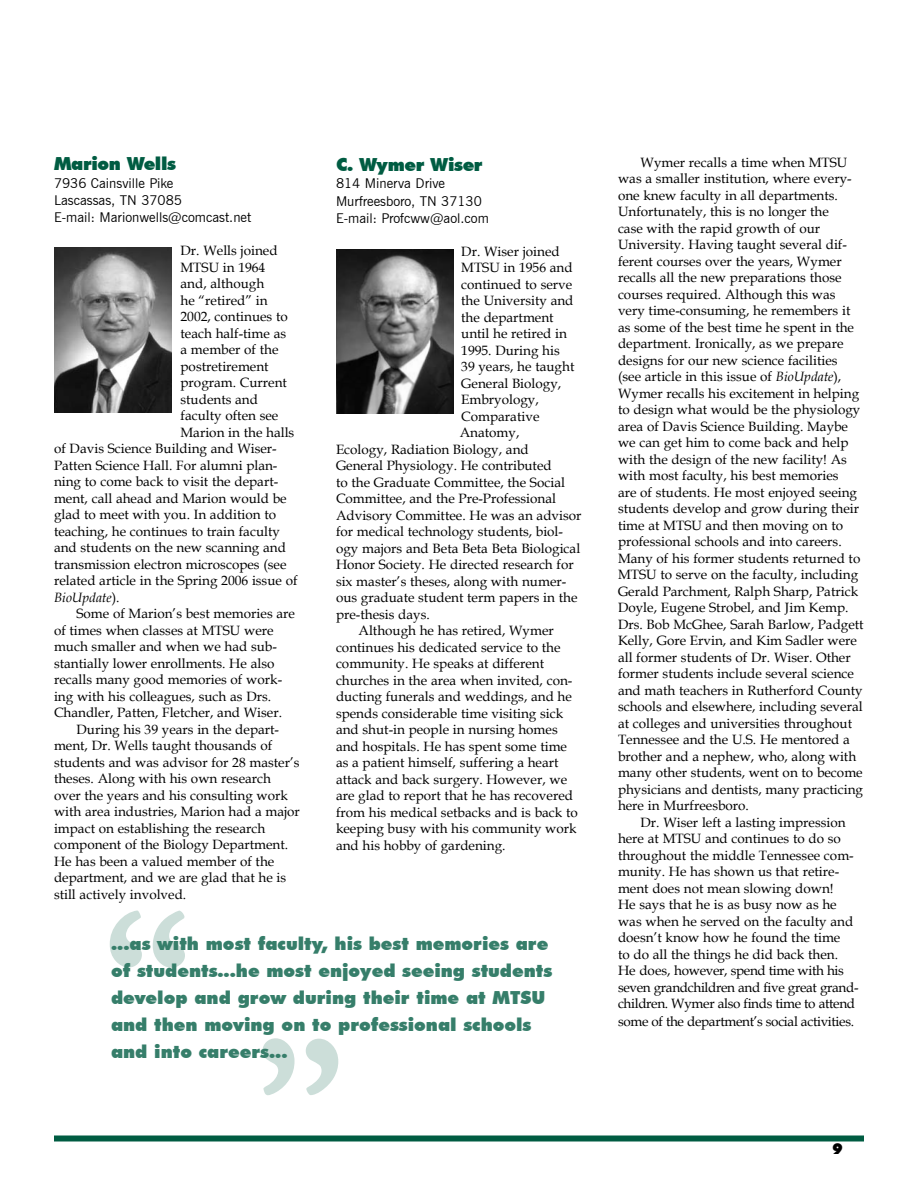
<style>
.page{position:relative;width:918px;height:1188px;background:#fff}
.page>*{position:absolute;margin:0;border:0;box-sizing:border-box;transform-origin:0 0}
.t1{font:700 181.5px "Garamond";color:#ccded9}
.t2{font:900 18px/27px "Futura BT";color:#367e6a}
.t3{font:900 18px "Futura BT";letter-spacing:-.02em;color:#005c42}
.t4{font:13.5px/16.5px "Book Antiqua";color:#000}
.t5{font:13.5px/17.2px "News Gothic BT";color:#000}
.t6{font:13.5px "Book Antiqua";letter-spacing:-.025em;color:#000}
.t7{font:italic 13.5px "Book Antiqua";color:#000}
.s1{font-style:normal}
.s2{font-style:italic}
</style>
<div class="page">
<div style="left:54px;top:1136px;width:810px;height:6px;background:#005c42"></div>
<img style="left:54px;top:248px;width:118px;height:164px">
<img style="left:336px;top:249px;width:118px;height:165px">
<h2 class="t3" style="left:54px;top:153px;width:124px">Marion Wells</h2>
<p class="t5" style="left:54px;top:174px;width:199px">7936 Cainsville Pike<br>Lascassas, TN 37085<br>E-mail: Marionwells@comcast.net</p>
<p class="t4" style="left:181px;top:242px;width:99px">Dr. Wells joined</p>
<p class="t4" style="left:181px;top:259px;width:86px">MTSU in 1964</p>
<p class="t4" style="left:181px;top:275px;width:85px">and, although</p>
<p class="t4" style="left:181px;top:292px;width:89px">he “retired” in</p>
<p class="t4" style="left:181px;top:308px;width:109px">2002, continues to</p>
<p class="t4" style="left:181px;top:325px;width:107px">teach half-time as</p>
<p class="t4" style="left:181px;top:341px;width:100px">a member of the</p>
<p class="t4" style="left:181px;top:358px;width:90px">postretirement</p>
<p class="t4" style="left:181px;top:374px;width:108px">program. Current</p>
<p class="t4" style="left:181px;top:391px;width:79px">students and</p>
<p class="t4" style="left:181px;top:407px;width:99px">faculty often see</p>
<p class="t4" style="left:181px;top:424px;width:115px">Marion in the halls</p>
<p class="t4" style="left:54px;top:440px;width:224px">of Davis Science Building and Wiser-</p>
<p class="t4" style="left:54px;top:457px;width:225px">Patten Science Hall. For alumni plan-</p>
<p class="t4" style="left:54px;top:473px;width:226px">ning to come back to visit the depart-</p>
<p class="t4" style="left:54px;top:490px;width:234px">ment, call ahead and Marion would be</p>
<p class="t4" style="left:54px;top:506px;width:224px">glad to meet with you. In addition to</p>
<p class="t4" style="left:54px;top:523px;width:228px">teaching, he continues to train faculty</p>
<p class="t4" style="left:54px;top:539px;width:233px">and students on the new scanning and</p>
<p class="t4" style="left:54px;top:556px;width:234px">transmission electron microscopes (see</p>
<p class="t4" style="left:54px;top:572px;width:245px">related article in the Spring 2006 issue of</p>
<p class="t7" style="left:54px;top:588px;width:67px">BioUpdate<span class="s1">).</span></p>
<p class="t4" style="left:77px;top:605px;width:220px">Some of Marion’s best memories are</p>
<p class="t4" style="left:54px;top:622px;width:221px">of times when classes at MTSU were</p>
<p class="t4" style="left:54px;top:638px;width:224px">much smaller and when we had sub-</p>
<p class="t4" style="left:54px;top:655px;width:222px">stantially lower enrollments. He also</p>
<p class="t4" style="left:54px;top:671px;width:230px">recalls many good memories of work-</p>
<p class="t4" style="left:54px;top:688px;width:219px">ing with his colleagues, such as Drs.</p>
<p class="t4" style="left:54px;top:704px;width:230px">Chandler, Patten, Fletcher, and Wiser.</p>
<p class="t4" style="left:77px;top:721px;width:204px">During his 39 years in the depart-</p>
<p class="t4" style="left:54px;top:737px;width:220px">ment, Dr. Wells taught thousands of</p>
<p class="t4" style="left:54px;top:754px;width:247px">students and was advisor for 28 master’s</p>
<p class="t4" style="left:54px;top:770px;width:219px">theses. Along with his own research</p>
<p class="t4" style="left:54px;top:787px;width:236px">over the years and his consulting work</p>
<p class="t4" style="left:54px;top:803px;width:247px">with area industries, Marion had a major</p>
<p class="t4" style="left:54px;top:820px;width:213px">impact on establishing the research</p>
<p class="t4" style="left:54px;top:836px;width:236px">component of the Biology Department.</p>
<p class="t4" style="left:54px;top:853px;width:222px">He has been a valued member of the</p>
<p class="t4" style="left:54px;top:869px;width:234px">department, and we are glad that he is</p>
<p class="t4" style="left:54px;top:886px;width:134px">still actively involved.</p>
<h2 class="t3" style="left:336px;top:154px;width:148px">C. Wymer Wiser</h2>
<p class="t5" style="left:336px;top:175px;width:154px">814 Minerva Drive<br>Murfreesboro, TN 37130<br>E-mail: Profcww@aol.com</p>
<p class="t4" style="left:461px;top:243px;width:100px">Dr. Wiser joined</p>
<p class="t4" style="left:461px;top:259px;width:113px">MTSU in 1956 and</p>
<p class="t4" style="left:461px;top:276px;width:113px">continued to serve</p>
<p class="t4" style="left:461px;top:292px;width:114px">the University and</p>
<p class="t4" style="left:461px;top:309px;width:94px">the department</p>
<p class="t4" style="left:461px;top:325px;width:107px">until he retired in</p>
<p class="t4" style="left:461px;top:342px;width:100px">1995. During his</p>
<p class="t4" style="left:461px;top:358px;width:115px">39 years, he taught</p>
<p class="t4" style="left:461px;top:375px;width:102px">General Biology,</p>
<p class="t4" style="left:461px;top:391px;width:79px">Embryology,</p>
<p class="t4" style="left:461px;top:408px;width:80px">Comparative</p>
<p class="t4" style="left:460px;top:424px;width:61px">Anatomy,</p>
<p class="t4" style="left:336px;top:441px;width:194px">Ecology, Radiation Biology, and</p>
<p class="t4" style="left:336px;top:457px;width:217px">General Physiology. He contributed</p>
<p class="t4" style="left:336px;top:474px;width:231px">to the Graduate Committee, the Social</p>
<p class="t4" style="left:336px;top:490px;width:222px">Committee, and the Pre-Professional</p>
<p class="t4" style="left:336px;top:507px;width:247px">Advisory Committee. He was an advisor</p>
<p class="t4" style="left:336px;top:523px;width:229px">for medical technology students, biol-</p>
<p class="t4" style="left:336px;top:540px;width:246px">ogy majors and Beta Beta Beta Biological</p>
<p class="t4" style="left:336px;top:556px;width:239px">Honor Society. He directed research for</p>
<p class="t4" style="left:336px;top:573px;width:232px">six master’s theses, along with numer-</p>
<p class="t4" style="left:336px;top:589px;width:243px">ous graduate student term papers in the</p>
<p class="t4" style="left:336px;top:606px;width:95px">pre-thesis days.</p>
<p class="t4" style="left:359px;top:622px;width:197px">Although he has retired, Wymer</p>
<p class="t4" style="left:336px;top:639px;width:226px">continues his dedicated service to the</p>
<p class="t4" style="left:336px;top:655px;width:210px">community. He speaks at different</p>
<p class="t4" style="left:336px;top:672px;width:238px">churches in the area when invited, con-</p>
<p class="t4" style="left:336px;top:688px;width:237px">ducting funerals and weddings, and he</p>
<p class="t4" style="left:336px;top:705px;width:229px">spends considerable time visiting sick</p>
<p class="t4" style="left:336px;top:721px;width:223px">and shut-in people in nursing homes</p>
<p class="t4" style="left:336px;top:738px;width:233px">and hospitals. He has spent some time</p>
<p class="t4" style="left:336px;top:754px;width:224px">as a patient himself, suffering a heart</p>
<p class="t4" style="left:336px;top:771px;width:233px">attack and back surgery. However, we</p>
<p class="t4" style="left:336px;top:787px;width:239px">are glad to report that he has recovered</p>
<p class="t4" style="left:336px;top:804px;width:243px">from his medical setbacks and is back to</p>
<p class="t4" style="left:336px;top:820px;width:242px">keeping busy with his community work</p>
<p class="t4" style="left:336px;top:837px;width:171px">and his hobby of gardening.</p>
<h1 class="t1" style="left:101px;top:861px;width:90px">“</h1>
<h2 class="t2" style="left:111px;top:930px;width:443px">...as with most faculty, his best memories are of students...he most enjoyed seeing students develop and grow during their time at MTSU and then moving on to professional schools and into careers...</h2>
<h1 class="t1" style="left:256px;top:989px;width:90px">”</h1>
<p class="t4" style="left:618px;top:153px;width:247px;text-indent:23px">Wymer recalls a time when MTSU was a smaller institution, where every&shy;one knew faculty in all departments.<br>Unfortunately, this is no longer the<br>case with the rapid growth of our University. Having taught several dif&shy;ferent courses over the years, Wymer recalls all the new preparations those courses required. Although this was very time-consuming, he remembers it as some of the best time he spent in the department. Ironically, as we prepare designs for our new science facilities (see article in this issue of <span class="s2">BioUpdate</span>), Wymer recalls his excitement in helping to design what would be the physiology area of Davis Science Building. Maybe we can get him to come back and help with the design of the new facility! As with most faculty, his best memories<br>are of students. He most enjoyed seeing students develop and grow during their time at MTSU and then moving on to professional schools and into careers.<br>Many of his former students returned to MTSU to serve on the faculty, including Gerald Parchment, Ralph Sharp, Patrick Doyle, Eugene Strobel, and Jim Kemp.<br>Drs. Bob McGhee, Sarah Barlow, Padgett Kelly, Gore Ervin, and Kim Sadler were all former students of Dr. Wiser. Other former students include several science and math teachers in Rutherford County schools and elsewhere, including several at colleges and universities throughout Tennessee and the U.S. He mentored a brother and a nephew, who, along with many other students, went on to become physicians and dentists, many practicing here in Murfreesboro.</p>
<p class="t4" style="left:618px;top:813px;width:242px;text-indent:23px">Dr. Wiser left a lasting impression here at MTSU and continues to do so throughout the middle Tennessee com&shy;munity. He has shown us that retire&shy;ment does not mean slowing down!<br>He says that he is as busy now as he was when he served on the faculty and doesn’t know how he found the time<br>to do all the things he did back then.<br>He does, however, spend time with his seven grandchildren and five great grand&shy;children. Wymer also finds time to attend</p>
<p class="t6" style="left:618px;top:1012px;width:238px">some of the department’s social activities.</p>
</div>
